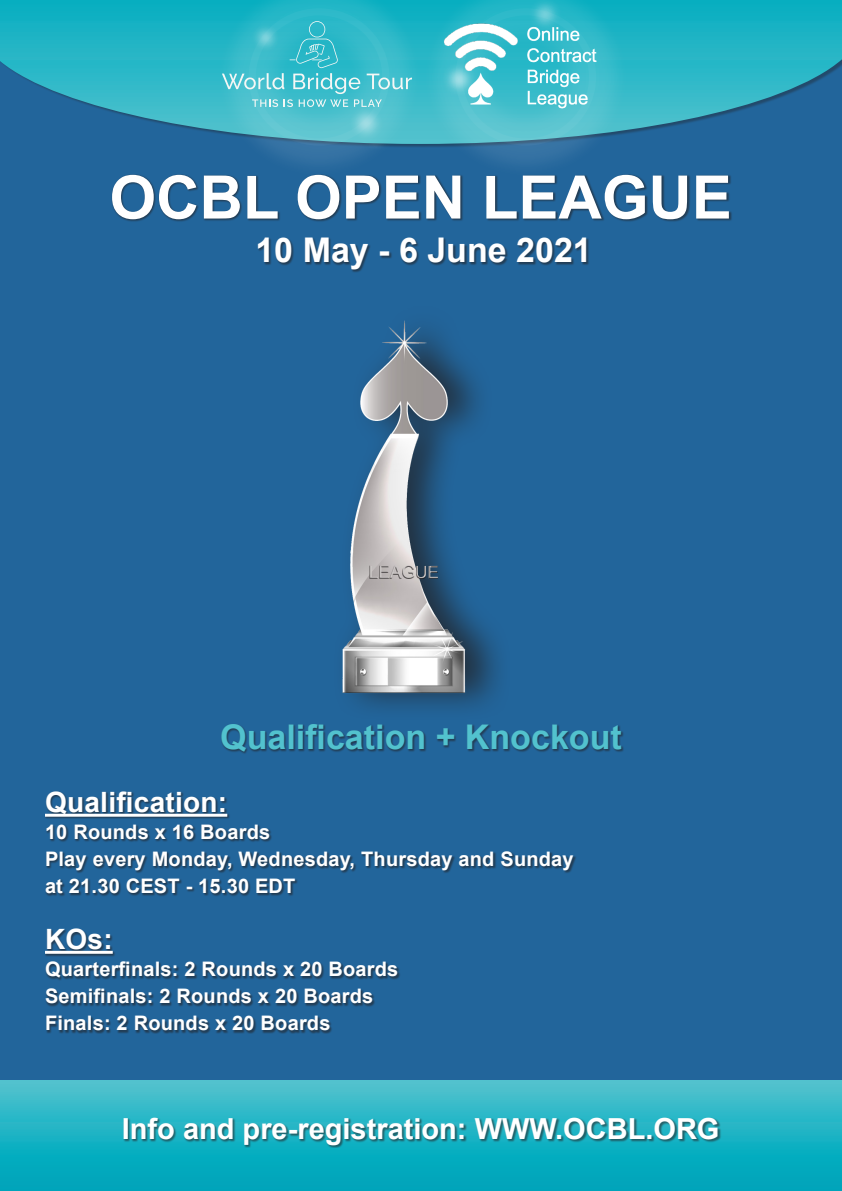
<style>
.page{position:relative;width:842px;height:1191px;background:#22659b}
.page>*{position:absolute;margin:0;border:0;box-sizing:border-box;transform-origin:0 0}
.t1{font:700 60px "Arial";color:#fff}
.t2{font:700 34px "Arial";color:#52c2ce}
.t3{font:700 34px "Arial";color:#fff}
.t4{font:700 29px "Arial";color:#fff}
.t5{font:700 28px "Arial";letter-spacing:.01em;color:#fff}
.t6{font:700 20px "Arial";letter-spacing:.01em;color:#fff}
</style>
<div class="page">
<svg style="left:0;top:0;width:842px;height:133px"></svg>
<div style="left:214px;top:0;width:210px;height:180px;background:#fff;opacity:.75"></div>
<div style="left:249px;top:8px;width:140px;height:138px;border:7px solid #fff;border-radius:50%"></div>
<div style="left:420px;top:0;width:211px;height:180px;background:#fff;opacity:.75"></div>
<div style="left:455px;top:8px;width:141px;height:138px;border:7px solid #fff;border-radius:50%"></div>
<div style="left:247px;top:19px;width:37px;height:37px;background:#27b7c7"></div>
<svg style="left:348px;top:107px;width:37px;height:35px"></svg>
<svg style="left:358px;top:115px;width:17px;height:17px"></svg>
<svg style="left:527px;top:0;width:37px;height:17px"></svg>
<svg style="left:532px;top:1px;width:27px;height:16px"></svg>
<div style="left:541px;top:10px;width:8px;height:9px;background:#6eced9;border-radius:50%"></div>
<img style="left:443px;top:17px;width:164px;height:97px">
<svg style="left:441px;top:61px;width:37px;height:37px"></svg>
<svg style="left:446px;top:66px;width:27px;height:27px"></svg>
<div style="left:455px;top:75px;width:9px;height:9px;background:#97dbe4;border-radius:50%"></div>
<svg style="left:222px;top:21px;width:190px;height:86px;background:#45bfcd"></svg>
<div style="left:111px;top:174px;width:621px;height:48px;background:#231f20;opacity:.56"></div>
<div style="left:45px;top:791px;width:532px;height:242px;background:#231f20;opacity:.56"></div>
<hr style="left:45px;top:813px;width:182px;height:3px;background:#fff">
<hr style="left:45px;top:950px;width:68px;height:3px;background:#fff">
<div style="left:221px;top:723px;width:403px;height:31px;background:#231f20;opacity:.56"></div>
<div style="left:258px;top:237px;width:332px;height:36px;background:#231f20;opacity:.56"></div>
<div style="left:0;top:1080px;width:842px;height:111px;background:linear-gradient(to bottom,#4dc3ce,#00a3b9)"></div>
<div style="left:123px;top:1117px;width:598px;height:31px;background:#231f20;opacity:.56"></div>
<img style="left:342px;top:320px;width:157px;height:389px">
<div style="left:370px;top:565px;width:68px;height:13px;background:#fff;opacity:.75"></div>
<div style="left:370px;top:566px;width:68px;height:13px;background:#231f20;opacity:.75"></div>
<p class="t1" style="left:109px;top:155px;width:624px">OCBL OPEN LEAGUE</p>
<p class="t3" style="left:255px;top:226px;width:338px">10 May - 6 June 2021</p>
<p class="t2" style="left:220px;top:713px;width:403px">Qualification + Knockout</p>
<p class="t5" style="left:45px;top:782px;width:184px">Qualification:</p>
<p class="t6" style="left:45px;top:818px;width:227px">10 Rounds x 16 Boards</p>
<p class="t6" style="left:45px;top:845px;width:530px">Play every Monday, Wednesday, Thursday and Sunday</p>
<p class="t6" style="left:45px;top:872px;width:252px">at 21.30 CEST - 15.30 EDT</p>
<p class="t5" style="left:45px;top:919px;width:69px">KOs:</p>
<p class="t6" style="left:45px;top:955px;width:355px">Quarterfinals: 2 Rounds x 20 Boards</p>
<p class="t6" style="left:45px;top:982px;width:330px">Semifinals: 2 Rounds x 20 Boards</p>
<p class="t6" style="left:45px;top:1009px;width:287px">Finals: 2 Rounds x 20 Boards</p>
<p class="t4" style="left:122px;top:1108px;width:599px">Info and pre-registration: WWW.OCBL.ORG</p>
</div>
